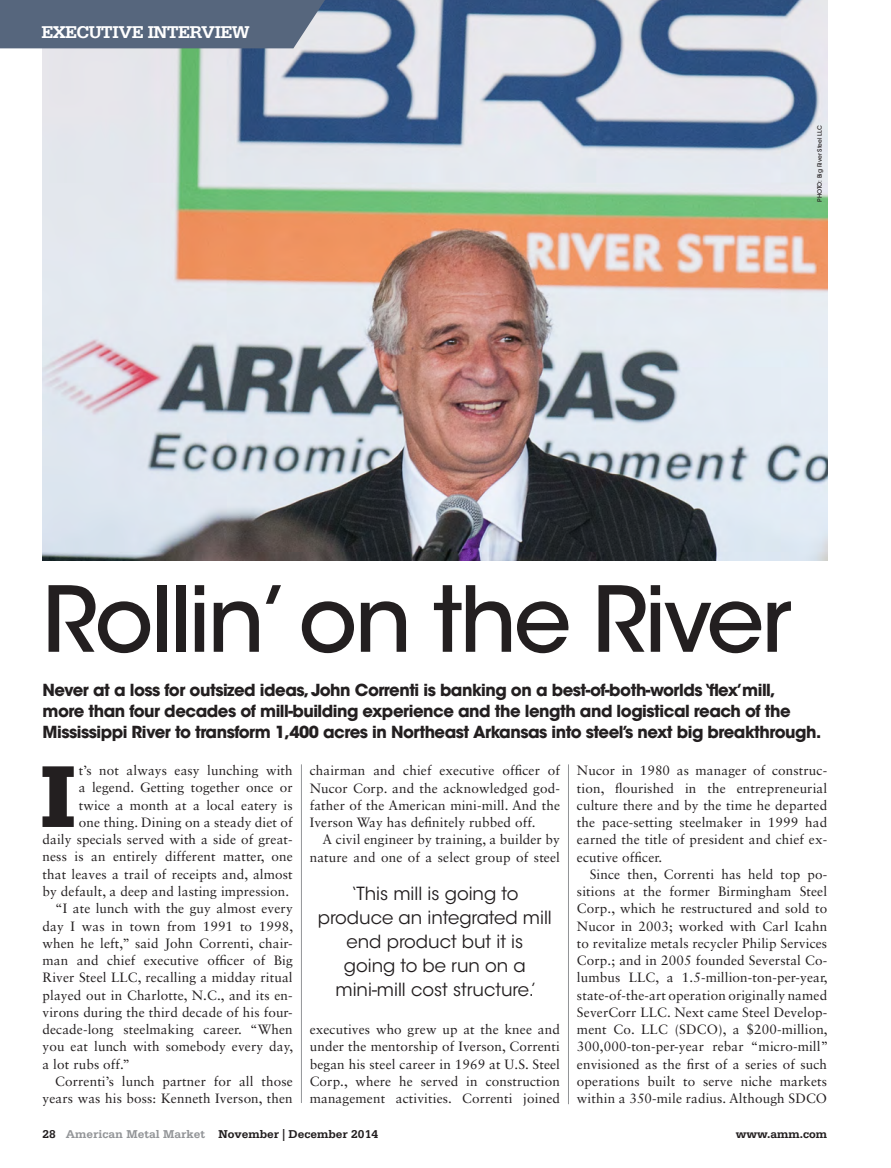
<style>
.page{position:relative;width:891px;height:1168px;background:#fff}
.page>*{position:absolute;margin:0;border:0;box-sizing:border-box;transform-origin:0 0}
.Feature_Dropcap{font:900 92.7px "Serifa Std";color:#231f20}
.Headline_Feature_Med{font:500 90px "ITC Avant Garde Std";letter-spacing:-.03em;color:#231f20}
.Pullquote{font:18px/24px "ITC Avant Garde Std";color:#231f20;text-align:center}
.t1{font:700 18px "Serifa Std";letter-spacing:-.04em;color:#fff}
.Deck{font:700 16.5px/21px "ITC Avant Garde Std";letter-spacing:-.03em;color:#231f20}
.body_copy{font:13.5px/17.2px "Sabon LT Std";letter-spacing:.01em;color:#231f20;text-align:justify}
.Feature_Dropcap-2{font:13.5px/17.2px "Sabon LT Std";letter-spacing:.01em;color:#231f20;text-align:right}
.t2{font:700 12px "Serifa Std";color:#231f20}
.Headline_Feature_Lig{font:500 6px "ITC Avant Garde Std";color:#231f20}
.s1{color:#939598}
</style>
<div class="page">
<hr style="left:568px;top:764px;width:1px;height:340px;background:#939598">
<hr style="left:301px;top:764px;width:1px;height:339px;background:#939598">
<img style="left:43px;top:0;width:784px;height:560px">
<div style="left:0;top:0;width:325px;height:48px;background:#56667d"></div>
<p class="t1" style="left:42px;top:22px;width:210px">EXECUTIVE INTERVIEW</p>
<p class="Headline_Feature_Lig" style="left:816px;top:202px;width:78px;rotate:-90deg">PHOTO: Big River Steel LLC</p>
<p class="Headline_Feature_Med" style="left:43px;top:563px;width:751px">Rollin’ on the River</p>
<p class="Deck" style="left:43px;top:679px;width:735px">Never at a loss for outsized ideas, John Correnti is banking on a best-of-both-worlds ‘flex’mill,</p>
<p class="Deck" style="left:43px;top:700px;width:780px">more than four decades of mill-building experience and the length and logistical reach of the<br>Mississippi River to transform 1,400 acres in Northeast Arkansas into steel’s next big breakthrough.</p>
<p class="Feature_Dropcap-2" style="left:43px;top:762px;width:252px">t’s not always easy lunching with<br>a legend. Getting together once or<br>twice a month at a local eatery is<br>one thing. Dining on a steady diet of<br>daily specials served with a side of great&shy;ness is an entirely different matter, one that leaves a trail of receipts and, almost by default, a deep and lasting impression.</p>
<p class="body_copy" style="left:43px;top:900px;width:252px;text-indent:13px">“I ate lunch with the guy almost every day I was in town from 1991 to 1998, when he left,” said John Correnti, chair&shy;man and chief executive officer of Big River Steel LLC, recalling a midday ritual played out in Charlotte, N.C., and its en&shy;virons during the third decade of his four&shy;decade-long steelmaking career. “When you eat lunch with somebody every day, a lot rubs off.”</p>
<p class="body_copy" style="left:43px;top:1072px;width:252px;text-align:right">Correnti’s lunch partner for all those years was his boss: Kenneth Iverson, then</p>
<p class="Feature_Dropcap" style="left:40px;top:742px;width:38px">I</p>
<p class="body_copy" style="left:310px;top:762px;width:252px">chairman and chief executive officer of Nucor Corp. and the acknowledged god&shy;father of the American mini-mill. And the Iverson Way has definitely rubbed off.</p>
<p class="body_copy" style="left:310px;top:831px;width:252px;text-align:right">A civil engineer by training, a builder by nature and one of a select group of steel</p>
<p class="Pullquote" style="left:318px;top:882px;width:235px">‘This mill is going to produce an integrated mill end product but it is<br>going to be run on a mini-mill cost structure.’</p>
<p class="body_copy" style="left:310px;top:1020px;width:252px">executives who grew up at the knee and under the mentorship of Iverson, Correnti began his steel career in 1969 at U.S. Steel Corp., where he served in construction management activities. Correnti joined</p>
<p class="body_copy" style="left:577px;top:762px;width:252px">Nucor in 1980 as manager of construc&shy;tion, flourished in the entrepreneurial culture there and by the time he departed the pace-setting steelmaker in 1999 had earned the title of president and chief ex&shy;ecutive officer.</p>
<p class="body_copy" style="left:577px;top:865px;width:253px;text-indent:13px">Since then, Correnti has held top po&shy;sitions at the former Birmingham Steel Corp., which he restructured and sold to Nucor in 2003; worked with Carl Icahn to revitalize metals recycler Philip Services Corp.; and in 2005 founded Severstal Co&shy;lumbus LLC, a 1.5-million-ton-per-year, state-of-the-art operation originally named SeverCorr LLC. Next came Steel Develop&shy;ment Co. LLC (SDCO), a $200-million, 300,000-ton-per-year rebar “micro-mill” envisioned as the first of a series of such operations built to serve niche markets within a 350-mile radius. Although SDCO</p>
<p class="t2" style="left:43px;top:1127px;width:337px">28 <span class="s1">American Metal Market</span> November | December 2014</p>
<p class="t2" style="left:736px;top:1127px;width:93px">www.amm.com</p>
</div>
